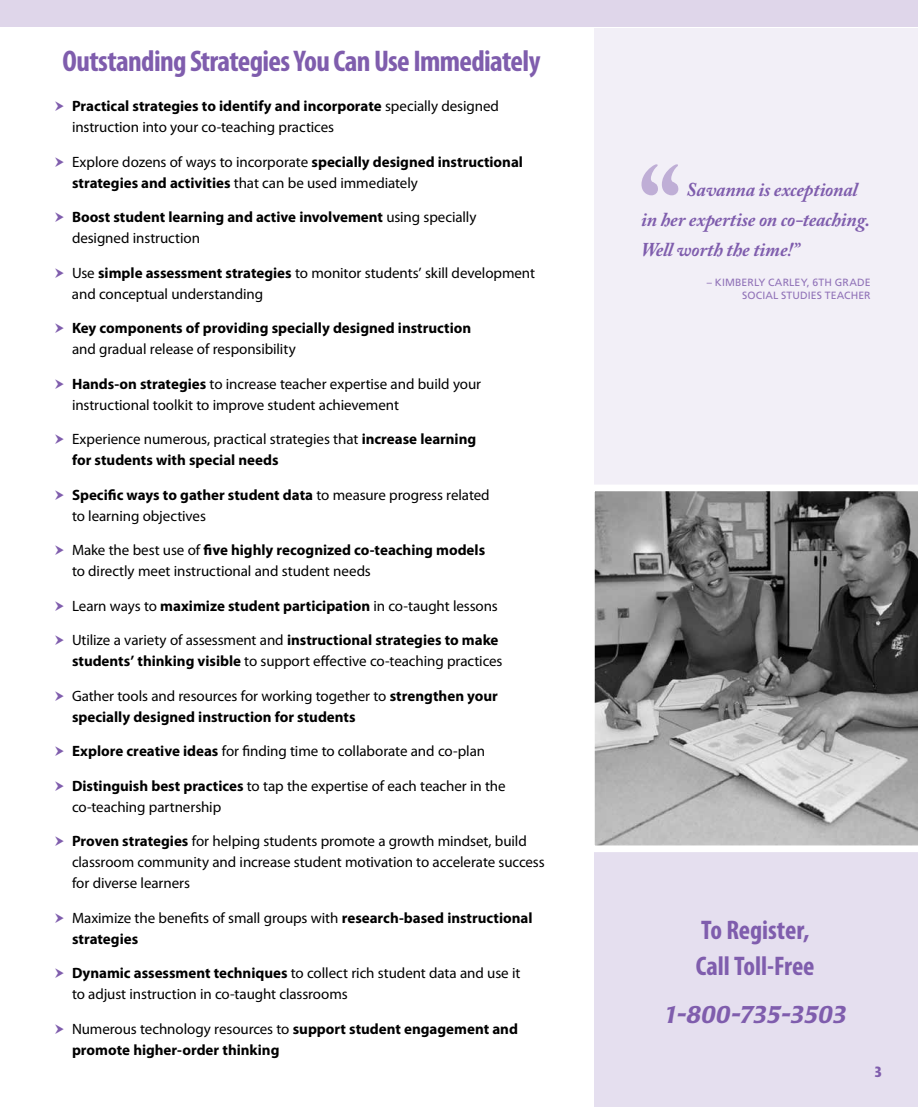
<style>
.page{position:relative;width:918px;height:1107px;background:#fff}
.page>*{position:absolute;margin:0;border:0;box-sizing:border-box;transform-origin:0 0}
.t1{font:700 condensed 30px "Myriad Pro";letter-spacing:-.02em;color:#7f5dad}
.t2{font:700 condensed 27px/36px "Myriad Pro";color:#7f5dad}
.t3{font:italic 500 24px "Laudatio BQ";letter-spacing:-.02em;color:#7f5dad}
.t4{font:italic 700 19.5px/30px "Adobe Caslon Pro";letter-spacing:-.01em;color:#7f5dad}
.t5{font:15px/21px "Myriad Pro";letter-spacing:-.005em;color:#000}
.t6{font:700 15px/21px "Myriad Pro";color:#000}
.t7{font:700 condensed 15px "Laudatio BQ";color:#7f5dad}
.t8{font:10.5px/12.6px "Frutiger LT Std";letter-spacing:.015em;color:#9173b8;text-align:right}
.s1{font-weight:700}
.s2{font-weight:400}
</style>
<div class="page">
<div style="left:0;top:0;width:918px;height:27px;background:#dfd6ea"></div>
<div style="left:594px;top:834px;width:324px;height:273px;background:#e5dfef"></div>
<div style="left:594px;top:28px;width:324px;height:756px;background:#f2eff7"></div>
<svg style="left:642px;top:164px;width:36px;height:31px"></svg>
<svg style="left:594px;top:485px;width:324px;height:367px;background:#8c8c8c"></svg>
<h1 class="t1" style="left:63px;top:42px;width:479px">Outstanding Strategies You Can Use Immediately</h1>
<p class="t5" style="left:72px;top:96px;width:429px"><span class="s1">Practical strategies to identify and incorporate</span> specially designed instruction into your co‑teaching practices</p>
<p class="t5" style="left:72px;top:151px;width:453px">Explore dozens of ways to incorporate <span class="s1">specially designed instructional strategies and activities</span> that can be used immediately</p>
<p class="t6" style="left:72px;top:206px;width:406px">Boost student learning and active involvement <span class="s2">using specially designed instruction</span></p>
<p class="t5" style="left:72px;top:262px;width:465px">Use <span class="s1">simple assessment strategies</span> to monitor students’ skill development and conceptual understanding</p>
<p class="t6" style="left:72px;top:317px;width:401px">Key components of providing specially designed instruction</p>
<p class="t5" style="left:72px;top:339px;width:225px">and gradual release of responsibility</p>
<p class="t5" style="left:72px;top:373px;width:411px"><span class="s1">Hands-on strategies</span> to increase teacher expertise and build your instructional toolkit to improve student achievement</p>
<p class="t6" style="left:72px;top:428px;width:406px"><span class="s2">Experience numerous, practical strategies that</span> increase learning for students with special needs</p>
<p class="t5" style="left:72px;top:484px;width:419px"><span class="s1">Specific ways to gather student data</span> to measure progress related to learning objectives</p>
<p class="t5" style="left:72px;top:540px;width:415px">Make the best use of <span class="s1">five highly recognized co-teaching models </span>to directly meet instructional and student needs</p>
<p class="t5" style="left:72px;top:595px;width:427px">Learn ways to <span class="s1">maximize student participation</span> in co-taught lessons</p>
<p class="t5" style="left:72px;top:630px;width:432px">Utilize a variety of assessment and <span class="s1">instructional strategies to make students’ thinking visible</span> to support effective co-teaching practices</p>
<p class="t6" style="left:72px;top:685px;width:427px"><span class="s2">Gather tools and resources for working together to</span> strengthen your specially designed instruction for students</p>
<p class="t5" style="left:72px;top:741px;width:415px"><span class="s1">Explore creative ideas</span> for finding time to collaborate and co-plan</p>
<p class="t5" style="left:72px;top:775px;width:435px"><span class="s1">Distinguish best practices</span> to tap the expertise of each teacher in the co-teaching partnership</p>
<p class="t5" style="left:72px;top:831px;width:474px"><span class="s1">Proven strategies</span> for helping students promote a growth mindset, build classroom community and increase student motivation to accelerate success for diverse learners</p>
<p class="t6" style="left:72px;top:907px;width:462px"><span class="s2">Maximize the benefits of small groups with</span> research-based instructional strategies</p>
<p class="t5" style="left:72px;top:963px;width:450px"><span class="s1">Dynamic assessment techniques</span> to collect rich student data and use it to adjust instruction in co‑taught classrooms</p>
<p class="t6" style="left:72px;top:1018px;width:447px"><span class="s2">Numerous technology resources to</span> support student engagement and promote higher-order thinking</p>
<h3 class="t4" style="left:641px;top:174px;width:230px;text-indent:45px">Savanna is exceptional in her expertise on co‑teaching.<br>Well worth the time!”</h3>
<p class="t8" style="left:707px;top:276px;width:165px">– KIMBERLY CARLEY, 6TH GRADE<br>SOCIAL STUDIES TEACHER</p>
<h2 class="t2" style="left:696px;top:912px;width:120px">To Register,<br>Call Toll-Free</h2>
<h3 class="t3" style="left:664px;top:1001px;width:185px">1-800-735-3503</h3>
<p class="t7" style="left:874px;top:1063px;width:9px">3</p>
</div>
